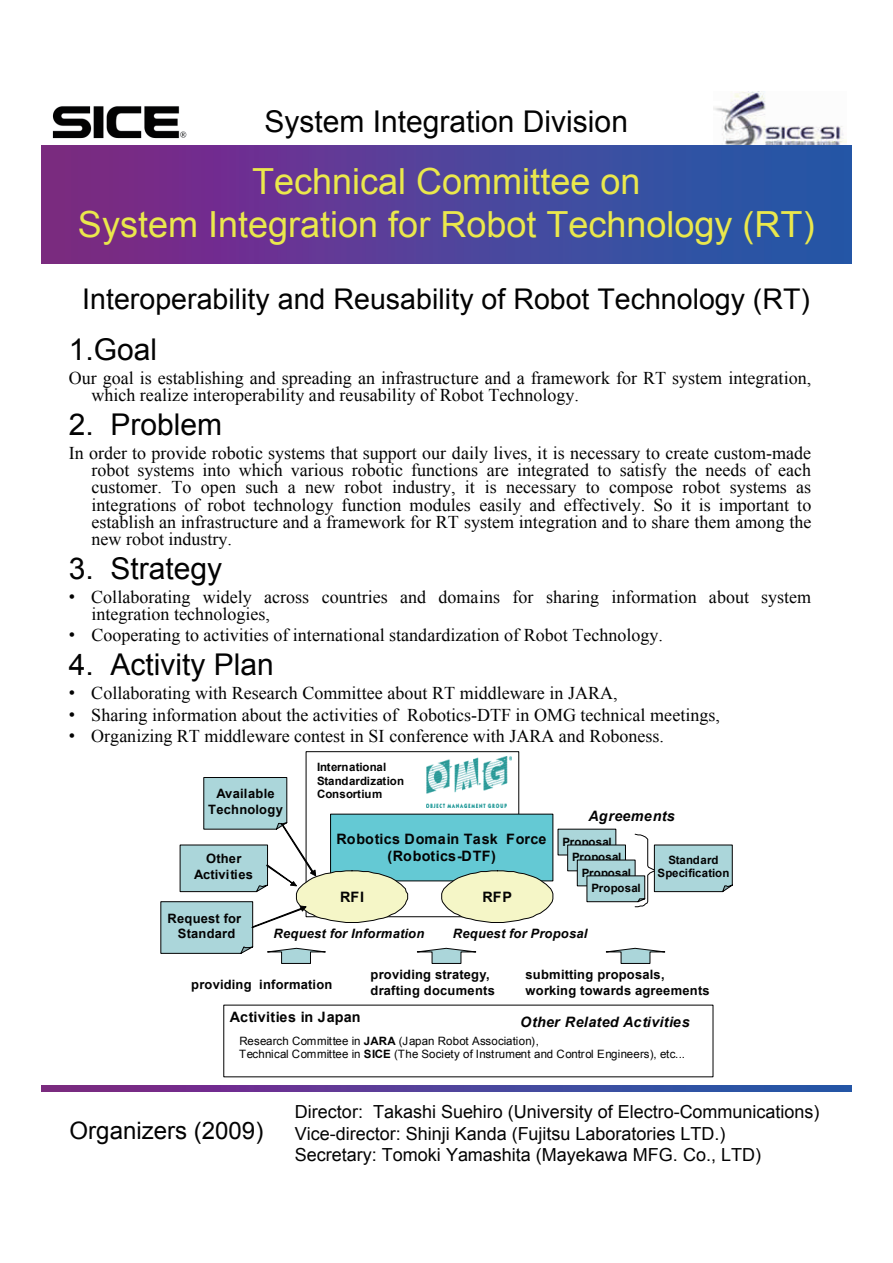
<style>
.page{position:relative;width:893px;height:1263px;background:#fff}
.page>*{position:absolute;margin:0;border:0;box-sizing:border-box;transform-origin:0 0}
.t1{font:36px/43.2px "Arial";color:#eae84c;text-align:center}
.t2{font:30px "Arial";color:#030303}
.t3{font:28.5px "Arial";color:#030303}
.t4{font:24px "Arial";color:#030303}
.t5{font:18px/17.2px "Times New Roman";color:#030303}
.t6{font:18px/21.6px "Arial";color:#030303}
.t7{font:700 14.4px/17.2px "Arial";letter-spacing:.015em;color:#030303;text-align:center}
.t8{font:italic 700 14.4px "Arial";letter-spacing:.025em;color:#030303}
.t9{font:700 12.9px/15.9px "Arial";letter-spacing:.015em;color:#030303;text-align:center}
.t10{font:italic 700 12.9px "Arial";letter-spacing:.015em;color:#030303}
.t11{font:11.55px/13.6px "Arial";letter-spacing:.015em;color:#030303}
.t12{font:700 11.55px/13.6px "Arial";color:#030303}
.s1{font-family:"Arial"}
.s2{font-weight:700}
</style>
<div class="page">
<img style="left:52px;top:106px;width:135px;height:33px">
<img style="left:713px;top:91px;width:133px;height:55px">
<img style="left:41px;top:146px;width:810px;height:118px">
<img style="left:41px;top:1085px;width:810px;height:6px">
<img style="left:427px;top:757px;width:84px;height:51px">
<div style="left:330px;top:814px;width:223px;height:67px;background:#64c9d4"></div>
<svg style="left:416px;top:948px;width:61px;height:16px"></svg>
<svg style="left:605px;top:948px;width:61px;height:16px"></svg>
<svg style="left:160px;top:777px;width:248px;height:187px"></svg>
<svg style="left:441px;top:828px;width:292px;height:95px"></svg>
<h2 class="t2" style="left:264px;top:101px;width:365px">System Integration Division</h2>
<h1 class="t1" style="left:78px;top:160px;width:738px">Technical Committee on<br>System Integration for Robot Technology (RT)</h1>
<h3 class="t3" style="left:82px;top:280px;width:729px">Interoperability and Reusability of Robot Technology (RT)</h3>
<h2 class="t2" style="left:69px;top:330px;width:90px">1.Goal</h2>
<p class="t5" style="left:91px;top:369px;width:721px;text-indent:-23px">Our goal is establishing and spreading an infrastructure and a framework for RT system integration, which realize interoperability and reusability of Robot Technology.</p>
<h2 class="t2" style="left:69px;top:405px;width:155px">2. Problem</h2>
<p class="t5" style="left:91px;top:444px;width:721px;text-align:justify;text-indent:-23px">In order to provide robotic systems that support our daily lives, it is necessary to create custom-made robot systems into which various robotic functions are integrated to satisfy the needs of each customer. To open such a new robot industry, it is necessary to compose robot systems as integrations of robot technology function modules easily and effectively. So it is important to establish an infrastructure and a framework for RT system integration and to share them among the new robot industry.</p>
<h2 class="t2" style="left:69px;top:549px;width:155px">3. Strategy</h2>
<p class="t5" style="left:91px;top:588px;width:721px;text-indent:-23px"><span class="s1">•</span> Collaborating widely across countries and domains for sharing information about system integration technologies,</p>
<p class="t5" style="left:69px;top:627px;width:595px"><span class="s1">•</span> Cooperating to activities of international standardization of Robot Technology.</p>
<h2 class="t2" style="left:69px;top:645px;width:206px">4. Activity Plan</h2>
<p class="t5" style="left:69px;top:684px;width:550px"><span class="s1">•</span> Collaborating with Research Committee about RT middleware in JARA,</p>
<p class="t5" style="left:69px;top:706px;width:652px"><span class="s1">•</span> Sharing information about the activities of Robotics-DTF in OMG technical meetings,</p>
<p class="t5" style="left:69px;top:727px;width:596px"><span class="s1">•</span> Organizing RT middleware contest in SI conference with JARA and Roboness.</p>
<p class="t12" style="left:317px;top:761px;width:89px">International<br>Standardization<br>Consortium</p>
<p class="t7" style="left:336px;top:831px;width:212px">Robotics Domain Task Force (Robotics-DTF)</p>
<p class="t7" style="left:340px;top:889px;width:25px">RFI</p>
<p class="t9" style="left:208px;top:786px;width:76px">Available<br>Technology</p>
<p class="t9" style="left:194px;top:851px;width:60px">Other<br>Activities</p>
<p class="t9" style="left:167px;top:911px;width:75px;line-height:15.1px">Request for<br>Standard</p>
<p class="t8" style="left:588px;top:806px;width:88px">Agreements</p>
<p class="t12" style="left:562px;top:835px;width:51px">Proposal</p>
<p class="t12" style="left:657px;top:854px;width:74px;line-height:12.9px;text-align:center">Standard<br>Specification</p>
<p class="t12" style="left:572px;top:850px;width:51px">Proposal</p>
<p class="t12" style="left:581px;top:866px;width:51px">Proposal</p>
<p class="t12" style="left:591px;top:881px;width:51px">Proposal</p>
<p class="t7" style="left:482px;top:889px;width:31px">RFP</p>
<p class="t10" style="left:453px;top:925px;width:136px">Request for Proposal</p>
<p class="t10" style="left:273px;top:925px;width:152px">Request for Information</p>
<p class="t9" style="left:191px;top:977px;width:143px">providing information</p>
<p class="t9" style="left:525px;top:967px;width:186px;text-align:left">submitting proposals, working towards agreements</p>
<p class="t9" style="left:370px;top:967px;width:126px;text-align:left">providing strategy, drafting documents</p>
<p class="t7" style="left:230px;top:1009px;width:132px">Activities in Japan</p>
<p class="t11" style="left:239px;top:1034px;width:447px">Research Committee in <span class="s2">JARA</span> (Japan Robot Association),<br>Technical Committee in <span class="s2">SICE</span> (The Society of Instrument and Control Engineers), etc...</p>
<p class="t8" style="left:520px;top:1013px;width:171px">Other Related Activities</p>
<h3 class="t4" style="left:70px;top:1115px;width:195px">Organizers (2009)</h3>
<p class="t6" style="left:295px;top:1101px;width:526px">Director: Takashi Suehiro (University of Electro-Communications)<br>Vice-director: Shinji Kanda (Fujitsu Laboratories LTD.)<br>Secretary: Tomoki Yamashita (Mayekawa MFG. Co., LTD)</p>
</div>
